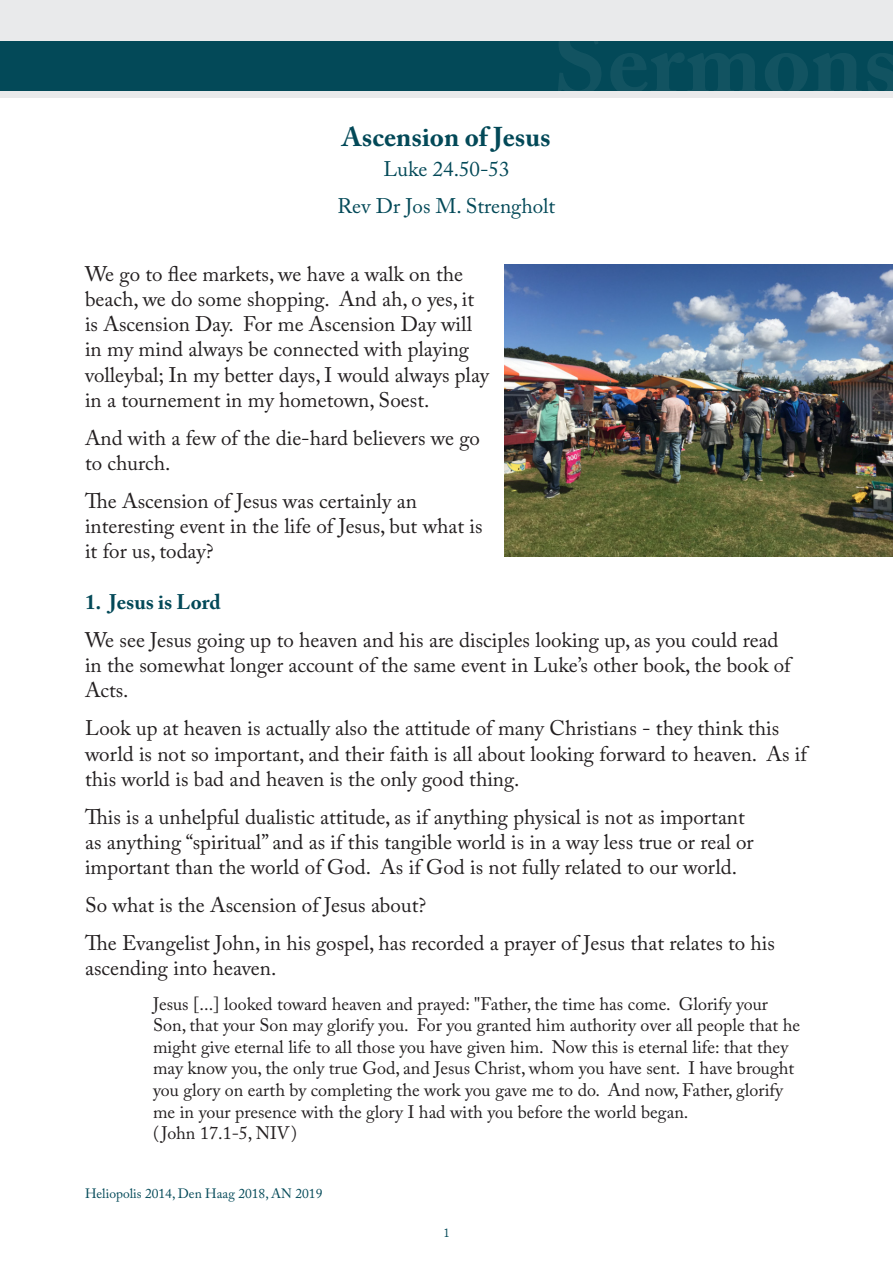
<style>
.page{position:relative;width:893px;height:1263px;background:#fff}
.page>*{position:absolute;margin:0;border:0;box-sizing:border-box;transform-origin:0 0}
.t1{font:700 27px "Adobe Caslon Pro";color:#034958}
.t2{font:21px/25.2px "Adobe Caslon Pro";color:#231f20}
.t3{font:21px/36.8px "Adobe Caslon Pro";color:#034958;text-align:center}
.t4{font:700 21px "Adobe Caslon Pro";color:#034958}
.t5{font:18px/21.6px "Adobe Caslon Pro";color:#231f20}
.t6{font:13.5px "Adobe Caslon Pro";color:#034958}
.t7{font:12px "Bookman Old Style";color:#034958}
</style>
<div class="page">
<div style="left:0;top:0;width:893px;height:97px;background:#e9eaeb"></div>
<div style="left:0;top:41px;width:893px;height:50px;background:#034958"></div>
<img style="left:505px;top:264px;width:388px;height:292px">
<p class="t1" style="left:342px;top:121px;width:210px">Ascension of Jesus</p>
<p class="t3" style="left:338px;top:151px;width:219px">Luke 24.50-53<br>Rev Dr Jos M. Strengholt</p>
<p class="t2" style="left:85px;top:261px;width:405px">We go to flee markets, we have a walk on the beach, we do some shopping. And ah, o yes, it is Ascension Day. For me Ascension Day will in my mind always be connected with playing volleybal; In my better days, I would always play in a tournement in my hometown, Soest.</p>
<p class="t2" style="left:85px;top:425px;width:396px">And with a few of the die-hard believers we go to church.</p>
<p class="t2" style="left:85px;top:488px;width:399px">The Ascension of Jesus was certainly an interesting event in the life of Jesus, but what is it for us, today?</p>
<p class="t4" style="left:85px;top:589px;width:137px">1. Jesus is Lord</p>
<p class="t2" style="left:85px;top:627px;width:707px">We see Jesus going up to heaven and his are disciples looking up, as you could read in the somewhat longer account of the same event in Luke’s other book, the book of<br>Acts.</p>
<p class="t2" style="left:85px;top:715px;width:723px">Look up at heaven is actually also the attitude of many Christians - they think this world is not so important, and their faith is all about looking forward to heaven. As if this world is bad and heaven is the only good thing.</p>
<p class="t2" style="left:85px;top:804px;width:670px">This is a unhelpful dualistic attitude, as if anything physical is not as important as anything “spiritual” and as if this tangible world is in a way less true or real or important than the world of God. As if God is not fully related to our world.</p>
<p class="t2" style="left:85px;top:886px;width:691px;line-height:38px">So what is the Ascension of Jesus about?<br>The Evangelist John, in his gospel, has recorded a prayer of Jesus that relates to his</p>
<p class="t2" style="left:85px;top:955px;width:193px">ascending into heaven.</p>
<p class="t5" style="left:153px;top:993px;width:648px">Jesus [...] looked toward heaven and prayed: "Father, the time has come. Glorify your Son, that your Son may glorify you. For you granted him authority over all people that he might give eternal life to all those you have given him. Now this is eternal life: that they may know you, the only true God, and Jesus Christ, whom you have sent. I have brought you glory on earth by completing the work you gave me to do. And now, Father, glorify me in your presence with the glory I had with you before the world began.<br>( John 17.1-5, NIV)</p>
<p class="t6" style="left:85px;top:1185px;width:239px">Heliopolis 2014, Den Haag 2018, AN 2019</p>
<p class="t7" style="left:443px;top:1225px;width:9px">1</p>
</div>
